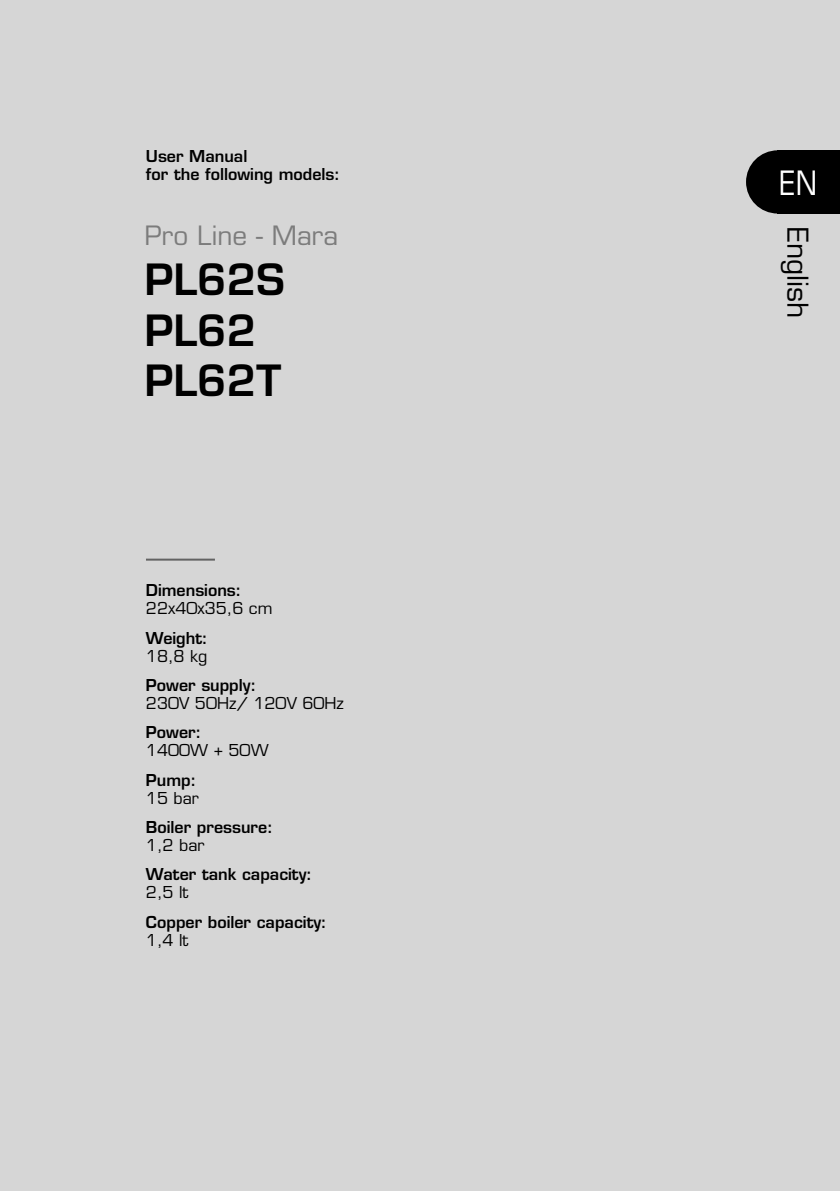
<style>
.page{position:relative;width:840px;height:1191px;background:#fff}
.page>*{position:absolute;margin:0;border:0;box-sizing:border-box;transform-origin:0 0}
.t1{font:600 42px/50.4px "Eurostile LT Std";color:#000}
.t2{font:condensed 33.8px "Eurostile LT Std";color:#fff}
.t3{font:28px "Eurostile LT Std";color:#000}
.t4{font:26px "Eurostile LT Std";color:#7c7c7c}
.t5{font:600 16px/18px "Eurostile LT Std";color:#000}
.t6{font:16px "Eurostile LT Std";color:#000}
</style>
<div class="page">
<div style="left:0;top:0;width:839px;height:1191px;background:#d6d6d6"></div>
<div style="left:777px;top:150px;width:62px;height:63px;background:#000"></div>
<div style="left:745px;top:150px;width:63px;height:63px;background:#000;border-radius:50%"></div>
<hr style="left:146px;top:558px;width:69px;height:2px;background:#636363">
<p class="t5" style="left:146px;top:147px;width:195px">User Manual<br>for the following models:</p>
<h3 class="t4" style="left:145px;top:220px;width:195px">Pro Line - Mara</h3>
<h1 class="t1" style="left:145px;top:255px;width:142px">PL62S<br>PL62<br>PL62T</h1>
<p class="t5" style="left:146px;top:581px;width:97px">Dimensions:</p>
<p class="t6" style="left:146px;top:598px;width:128px">22x40x35,6 cm</p>
<p class="t5" style="left:146px;top:628px;width:63px">Weight:</p>
<p class="t6" style="left:146px;top:646px;width:63px">18,8 kg</p>
<p class="t5" style="left:146px;top:676px;width:112px">Power supply:</p>
<p class="t6" style="left:146px;top:693px;width:199px">230V 50Hz/ 120V 60Hz</p>
<p class="t5" style="left:146px;top:723px;width:57px">Power:</p>
<p class="t6" style="left:146px;top:740px;width:124px">1400W + 50W</p>
<p class="t5" style="left:146px;top:770px;width:52px">Pump:</p>
<p class="t6" style="left:146px;top:788px;width:54px">15 bar</p>
<p class="t5" style="left:146px;top:818px;width:128px">Boiler pressure:</p>
<p class="t6" style="left:146px;top:835px;width:60px">1,2 bar</p>
<p class="t5" style="left:146px;top:865px;width:167px">Water tank capacity:</p>
<p class="t6" style="left:146px;top:883px;width:44px">2,5 lt</p>
<p class="t5" style="left:146px;top:912px;width:182px">Copper boiler capacity:</p>
<p class="t6" style="left:146px;top:930px;width:44px">1,4 lt</p>
<h2 class="t2" style="left:778px;top:162px;width:40px">EN</h2>
<h3 class="t3" style="left:814px;top:227px;width:93px;rotate:90deg">English</h3>
</div>
